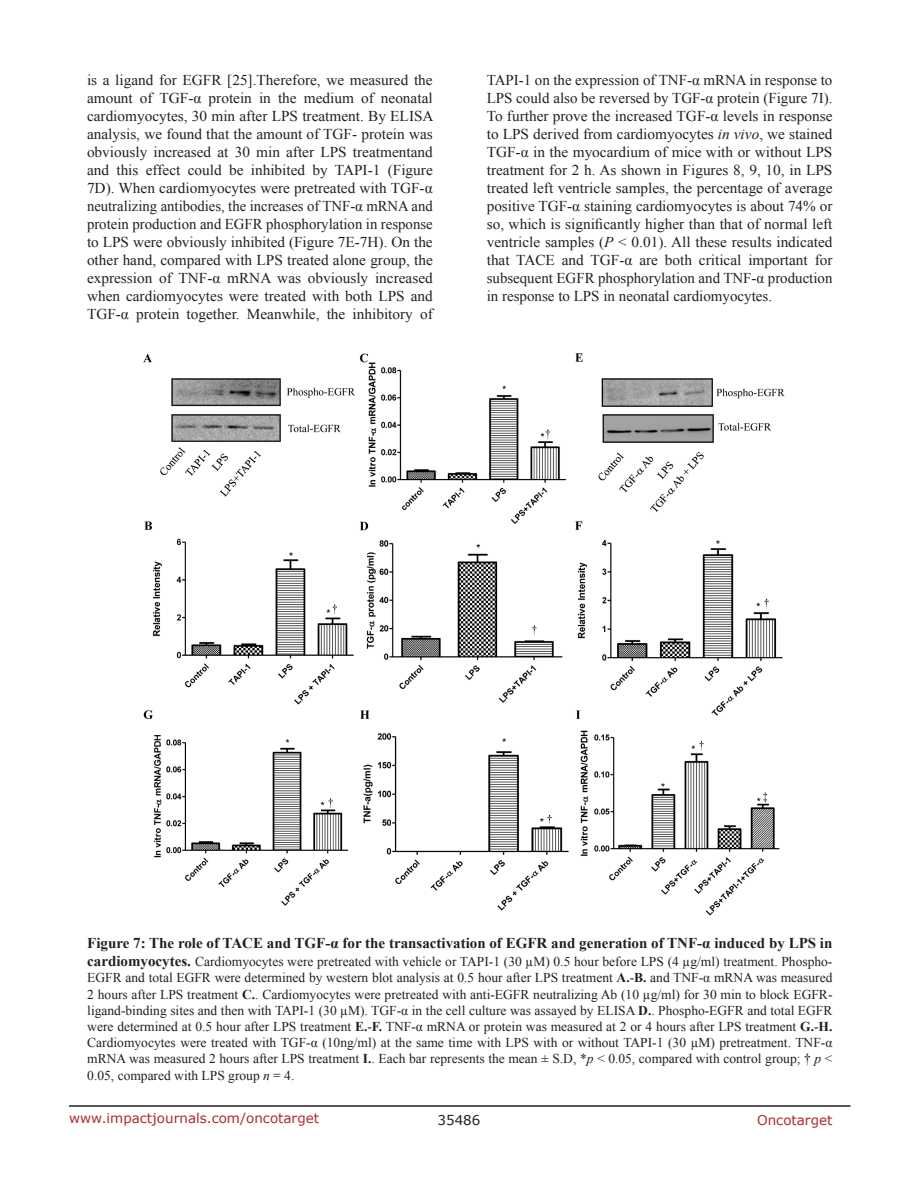
<style>
.page{position:relative;width:918px;height:1188px;background:#fff}
.page>*{position:absolute;margin:0;border:0;box-sizing:border-box;transform-origin:0 0}
.BodyText{font:15px/18px "Times New Roman";color:#221f22;text-align:justify}
.FigureText{font:700 15px "Times New Roman";color:#221f22}
.FigureText-2{font:13.5px/16.2px "Times New Roman";color:#221f22;text-align:justify}
.t1{font:13.5px "Verdana";color:#ac2b31}
.t2{font:13.5px "Verdana";color:#221f22}
.s1{font-style:italic}
.s2{font-weight:700;font-size:15px}
.s3{font-weight:700}
</style>
<div class="page">
<hr style="left:69px;top:1105px;width:781px;height:2px;background:#231f20">
<img style="left:143px;top:353px;width:642px;height:563px">
<p class="BodyText" style="left:87px;top:71px;width:348px">is a ligand for EGFR [25].Therefore, we measured the amount of TGF-α protein in the medium of neonatal cardiomyocytes, 30 min after LPS treatment. By ELISA analysis, we found that the amount of TGF- protein was obviously increased at 30 min after LPS treatmentand and this effect could be inhibited by TAPI-1 (Figure 7D). When cardiomyocytes were pretreated with TGF-α neutralizing antibodies, the increases of TNF-α mRNA and protein production and EGFR phosphorylation in response to LPS were obviously inhibited (Figure 7E-7H). On the other hand, compared with LPS treated alone group, the expression of TNF-α mRNA was obviously increased when cardiomyocytes were treated with both LPS and TGF-α protein together. Meanwhile, the inhibitory of</p>
<p class="BodyText" style="left:487px;top:71px;width:347px">TAPI-1 on the expression of TNF-α mRNA in response to LPS could also be reversed by TGF-α protein (Figure 7I).<br>To further prove the increased TGF-α levels in response to LPS derived from cardiomyocytes <span class="s1">in vivo</span>, we stained TGF-α in the myocardium of mice with or without LPS treatment for 2 h. As shown in Figures 8, 9, 10, in LPS treated left ventricle samples, the percentage of average positive TGF-α staining cardiomyocytes is about 74% or so, which is significantly higher than that of normal left ventricle samples (<span class="s1">P</span> &lt; 0.01). All these results indicated that TACE and TGF-α are both critical important for subsequent EGFR phosphorylation and TNF-α production in response to LPS in neonatal cardiomyocytes.</p>
<p class="FigureText" style="left:87px;top:933px;width:747px">Figure 7: The role of TACE and TGF-α for the transactivation of EGFR and generation of TNF-α induced by LPS in</p>
<p class="FigureText-2" style="left:87px;top:953px;width:747px"><span class="s2">cardiomyocytes.</span> Cardiomyocytes were pretreated with vehicle or TAPI-1 (30 µM) 0.5 hour before LPS (4 µg/ml) treatment. Phospho-EGFR and total EGFR were determined by western blot analysis at 0.5 hour after LPS treatment <span class="s3">A.</span>-<span class="s3">B.</span> and TNF-α mRNA was measured 2 hours after LPS treatment <span class="s3">C.</span>. Cardiomyocytes were pretreated with anti-EGFR neutralizing Ab (10 µg/ml) for 30 min to block EGFR&shy;ligand-binding sites and then with TAPI-1 (30 µM). TGF-α in the cell culture was assayed by ELISA <span class="s3">D.</span>. Phospho-EGFR and total EGFR were determined at 0.5 hour after LPS treatment <span class="s3">E.</span>-<span class="s3">F.</span> TNF-α mRNA or protein was measured at 2 or 4 hours after LPS treatment <span class="s3">G.</span>-<span class="s3">H.<br></span>Cardiomyocytes were treated with TGF-α (10ng/ml) at the same time with LPS with or without TAPI-1 (30 µM) pretreatment. TNF-α mRNA was measured 2 hours after LPS treatment <span class="s3">I.</span>. Each bar represents the mean ± S.D, *<span class="s1">p</span> &lt; 0.05, compared with control group; † <span class="s1">p</span> &lt; 0.05, compared with LPS group <span class="s1">n</span> = 4.</p>
<p class="t1" style="left:69px;top:1109px;width:252px">www.impactjournals.com/oncotarget</p>
<p class="t2" style="left:438px;top:1111px;width:44px">35486</p>
<p class="t1" style="left:757px;top:1111px;width:77px">Oncotarget</p>
</div>
